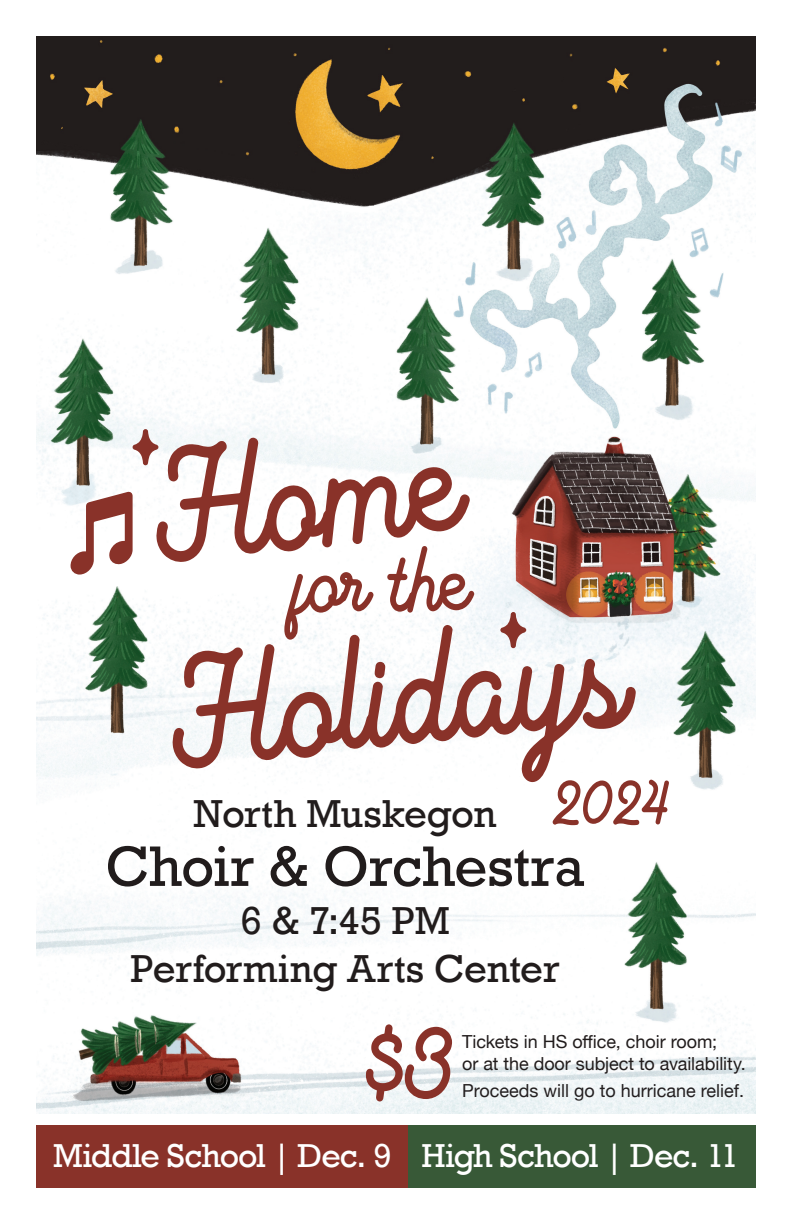
<style>
.page{position:relative;width:792px;height:1224px;background:#fff}
.page>*{position:absolute;margin:0;border:0;box-sizing:border-box;transform-origin:0 0}
.t1{font:162px/207px "Magnolia Grande";color:#893229}
.t2{font:120px "Magnolia Grande";color:#893229}
.t3{font:92px "Magnolia Grande";letter-spacing:.01em;color:#893229}
.t4{font:76px "Magnolia Grande";color:#893229}
.t5{font:58px "Rockwell";letter-spacing:-.01em;color:#211c1c}
.t6{font:40px/48px "Rockwell";letter-spacing:-.005em;color:#211c1c;text-align:center}
.t7{font:34px "Rockwell";letter-spacing:-.03em;color:#fff}
.t8{font:18px/22px "Helvetica Neue";letter-spacing:-.005em;color:#211c1c}
.t9{font:18px "Helvetica Neue";color:#231f20}
</style>
<div class="page">
<img style="left:36px;top:36px;width:720px;height:1077px">
<div style="left:36px;top:1125px;width:390px;height:63px;background:#893229"></div>
<div style="left:409px;top:1125px;width:347px;height:63px;background:#385937"></div>
<svg style="left:70px;top:491px;width:63px;height:84px"></svg>
<svg style="left:500px;top:612px;width:26px;height:36px"></svg>
<svg style="left:133px;top:429px;width:25px;height:36px"></svg>
<h1 class="t1" style="left:137px;top:426px;width:466px;rotate:-6deg">Home<br>Holidays</h1>
<h3 class="t3" style="left:295px;top:533px;width:178px">for the</h3>
<h3 class="t4" style="left:552px;top:759px;width:119px">2024</h3>
<h3 class="t6" style="left:194px;top:790px;width:304px">North Muskegon</h3>
<h3 class="t5" style="left:106px;top:833px;width:481px">Choir &amp; Orchestra</h3>
<h3 class="t6" style="left:131px;top:897px;width:431px">6 &amp; 7:45 PM<br>Performing Arts Center</h3>
<h2 class="t2" style="left:363px;top:992px;width:94px">$3</h2>
<p class="t8" style="left:462px;top:1031px;width:285px">Tickets in HS office, choir room;<br>or at the door subject to availability.</p>
<p class="t9" style="left:462px;top:1077px;width:283px">Proceeds will go to hurricane relief.</p>
<h3 class="t7" style="left:53px;top:1136px;width:687px">Middle School | Dec. 9 High School | Dec. 11</h3>
</div>
